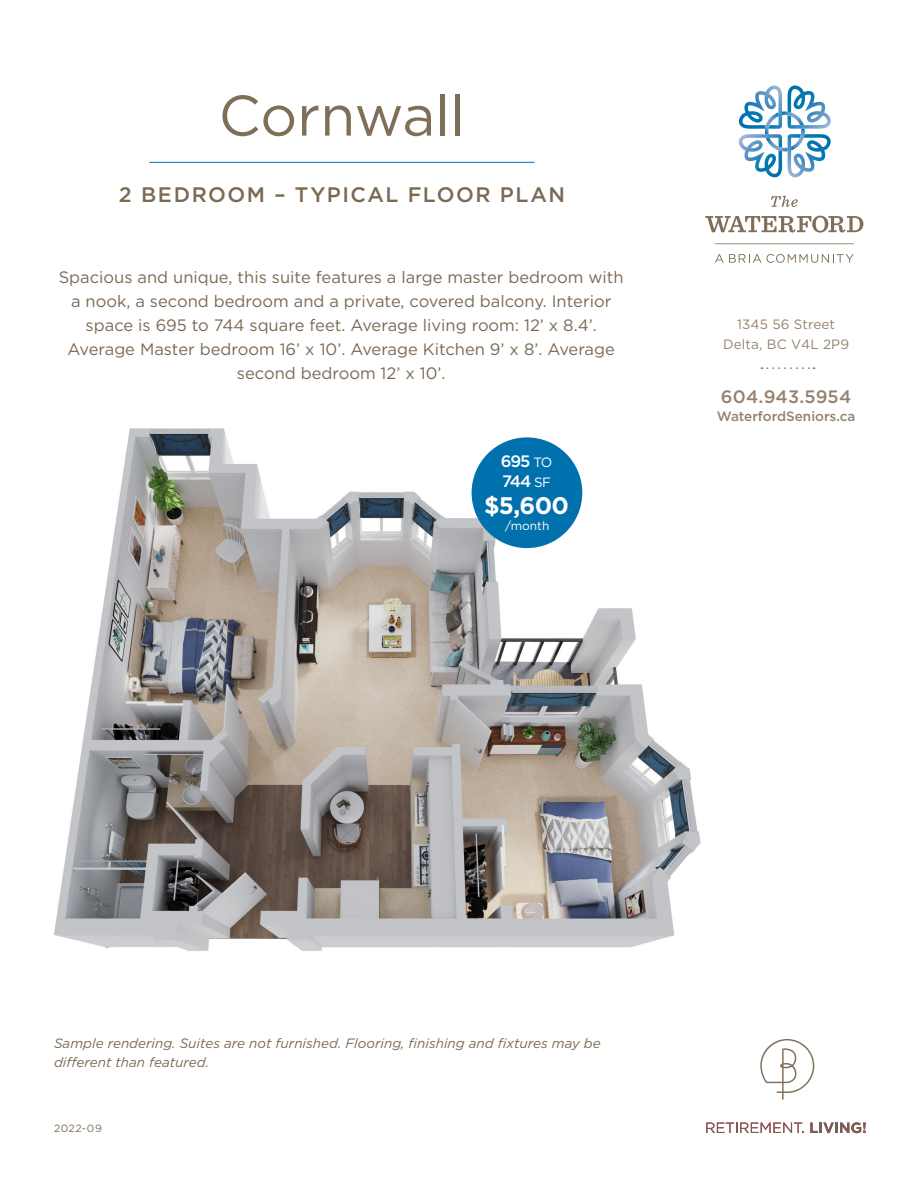
<style>
.page{position:relative;width:918px;height:1188px;background:#fff}
.page>*{position:absolute;margin:0;border:0;box-sizing:border-box;transform-origin:0 0}
.Page_Heading{font:57px "Gotham";color:#7f6f59}
.Body{font:700 24px "Gotham";color:#fff}
.Page_Subhead{font:500 21px "Gotham";letter-spacing:.07em;color:#7c6954}
.t1{font:500 18px "Gotham";letter-spacing:.01em;color:#948370}
.Body-2{font:16.5px/24px "Gotham";color:#7c6954;text-align:center}
.Body-3{font:500 16.5px "Gotham";letter-spacing:-.07em;color:#fff}
.Body-4{font:italic 13.5px/19.5px "Gotham";color:#7c6954}
.t2{font:13.5px/20px "Gotham";letter-spacing:.01em;color:#948370;text-align:center}
.t3{font:500 13.5px "Gotham";color:#948370}
.Italic_Body{font:12px "Gotham";color:#fff}
.t4{font:10.5px "Gotham";letter-spacing:.045em;color:#7f6f59}
.s1{font-weight:400;font-size:13.5px}
</style>
<div class="page">
<svg style="left:715px;top:254px;width:139px;height:9px"></svg>
<hr style="left:715px;top:243px;width:139px;height:1px;background:#7f6f59">
<svg style="left:705px;top:216px;width:158px;height:17px"></svg>
<svg style="left:771px;top:196px;width:27px;height:11px"></svg>
<svg style="left:738px;top:86px;width:93px;height:92px"></svg>
<svg style="left:760px;top:1039px;width:55px;height:61px"></svg>
<svg style="left:706px;top:1123px;width:98px;height:10px"></svg>
<svg style="left:810px;top:1122px;width:56px;height:11px"></svg>
<svg style="left:761px;top:367px;width:54px;height:2px"></svg>
<hr style="left:149px;top:162px;width:386px;height:1px;background:#0071ad">
<img style="left:54px;top:428px;width:647px;height:523px">
<div style="left:472px;top:437px;width:110px;height:111px;background:#0071ad;border-radius:50%"></div>
<p class="Page_Heading" style="left:219px;top:79px;width:248px">Cornwall</p>
<p class="Page_Subhead" style="left:119px;top:180px;width:448px">2 BEDROOM – TYPICAL FLOOR PLAN</p>
<p class="Body-2" style="left:59px;top:265px;width:566px">Spacious and unique, this suite features a large master bedroom with a nook, a second bedroom and a private, covered balcony. Interior space is 695 to 744 square feet. Average living room: 12’ x 8.4’.<br>Average Master bedroom 16’ x 10’. Average Kitchen 9’ x 8’. Average second bedroom 12’ x 10’.</p>
<p class="Body-3" style="left:501px;top:451px;width:53px">695 <span class="s1">TO</span></p>
<p class="Body-3" style="left:502px;top:470px;width:50px">744 <span class="s1">SF</span></p>
<p class="Body" style="left:484px;top:490px;width:86px">$5,600</p>
<p class="Italic_Body" style="left:505px;top:518px;width:46px">/month</p>
<p class="t2" style="left:723px;top:314px;width:128px">1345 56 Street<br>Delta, BC V4L 2P9</p>
<p class="t1" style="left:721px;top:385px;width:132px">604.943.5954</p>
<p class="t3" style="left:717px;top:407px;width:140px">WaterfordSeniors.ca</p>
<p class="Body-4" style="left:54px;top:1033px;width:548px">Sample rendering. Suites are not furnished. Flooring, finishing and fixtures may be different than featured.</p>
<p class="t4" style="left:54px;top:1121px;width:49px">2022-09</p>
</div>
